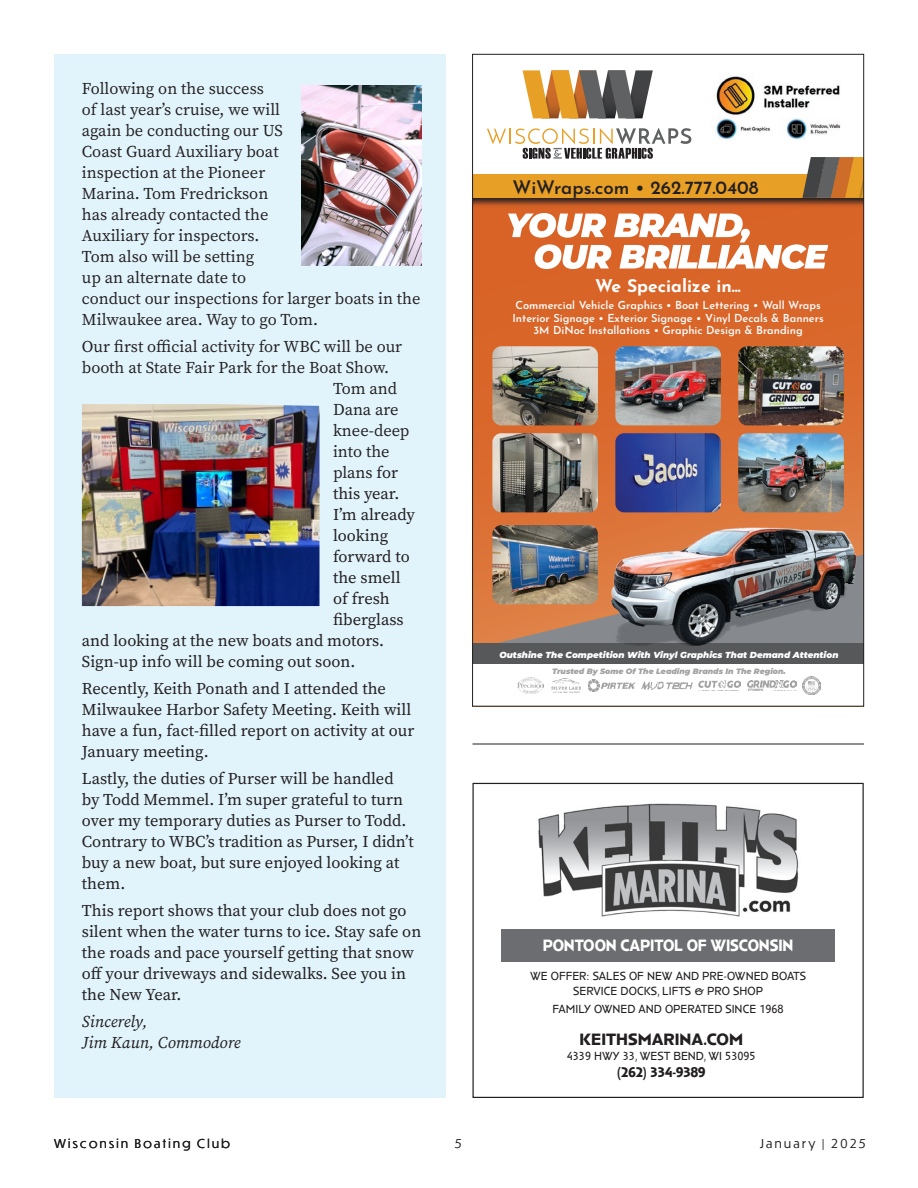
<style>
.page{position:relative;width:918px;height:1188px;background:#fff}
.page>*{position:absolute;margin:0;border:0;box-sizing:border-box;transform-origin:0 0}
.t1{font:600 18.6px "Josefin Sans";color:#231f20}
.t2{font:700 17.55px "Josefin Sans";color:#fff}
.t3{font:700 16.95px "Anisette Std Petite";letter-spacing:-.01em;color:#fff;scale:.82 1}
.t4{font:700 16.95px "Anisette Std Petite";color:#231f20;scale:.9 1}
.Text{font:16.5px/21px "Source Serif Variable";color:#231f20}
.Text-2{font:italic 16.5px/21px "Source Serif Variable";color:#231f20}
.t5{font:700 14.55px "Anisette Std Petite";color:#231f20;scale:.9 1}
.t6{font:12.15px "Anisette Std Petite";color:#231f20;scale:.9 1}
.t7{font:12px "Dunbar Tall";letter-spacing:.2em;color:#231f20}
.t8{font:600 10.95px/12.5px "Josefin Sans";color:#fff;text-align:center}
.t9{font:italic 900 8.7px "Montserrat";color:#fff}
.t10{font:italic 900 7.8px "Montserrat";color:#434446}
</style>
<div class="page">
<div style="left:54px;top:54px;width:392px;height:1044px;background:#e1f4fc"></div>
<div style="left:473px;top:54px;width:391px;height:652px;background:#d96529"></div>
<div style="left:473px;top:54px;width:391px;height:131px;background:#fff"></div>
<img style="left:522px;top:70px;width:137px;height:58px">
<svg style="left:523px;top:70px;width:130px;height:48px"></svg>
<svg style="left:487px;top:128px;width:204px;height:12px"></svg>
<img style="left:716px;top:76px;width:125px;height:64px">
<img style="left:474px;top:140px;width:388px;height:66px">
<div style="left:473px;top:174px;width:391px;height:24px;background:#e89f25"></div>
<svg style="left:802px;top:157px;width:60px;height:41px"></svg>
<svg style="left:474px;top:555px;width:388px;height:89px;background:#cd7f50"></svg>
<div style="left:473px;top:644px;width:391px;height:21px;background:#57585a"></div>
<div style="left:473px;top:665px;width:391px;height:41px;background:#fff"></div>
<img style="left:803px;top:677px;width:17px;height:17px">
<img style="left:552px;top:678px;width:29px;height:15px">
<img style="left:518px;top:677px;width:26px;height:17px">
<img style="left:588px;top:679px;width:48px;height:13px">
<img style="left:642px;top:681px;width:50px;height:9px">
<img style="left:748px;top:680px;width:49px;height:11px">
<img style="left:698px;top:680px;width:42px;height:11px">
<svg style="left:508px;top:213px;width:320px;height:56px"></svg>
<img style="left:615px;top:433px;width:106px;height:20px">
<img style="left:738px;top:433px;width:106px;height:20px">
<img style="left:492px;top:433px;width:106px;height:79px">
<img style="left:615px;top:346px;width:106px;height:79px">
<img style="left:738px;top:346px;width:106px;height:79px">
<img style="left:492px;top:346px;width:106px;height:79px">
<img style="left:492px;top:525px;width:75px;height:79px">
<img style="left:567px;top:453px;width:293px;height:212px">
<hr style="left:472px;top:744px;width:392px;height:1px;background:#231f20">
<div style="left:472px;top:783px;width:392px;height:315px;border:1px solid #231f20"></div>
<img style="left:538px;top:803px;width:261px;height:114px">
<div style="left:501px;top:929px;width:334px;height:32px;background:#6c6d70"></div>
<img style="left:302px;top:85px;width:120px;height:180px">
<img style="left:82px;top:404px;width:238px;height:202px">
<p class="Text" style="left:82px;top:78px;width:340px">Following on the success<br>of last year’s cruise, we will<br>again be conducting our US<br>Coast Guard Auxiliary boat<br>inspection at the Pioneer<br>Marina. Tom Fredrickson<br>has already contacted the<br>Auxiliary for inspectors.<br>Tom also will be setting<br>up an alternate date to<br>conduct our inspections for larger boats in the<br>Milwaukee area. Way to go Tom.</p>
<p class="Text" style="left:82px;top:336px;width:322px">Our first official activity for WBC will be our</p>
<p class="Text" style="left:82px;top:357px;width:309px">booth at State Fair Park for the Boat Show.</p>
<p class="Text" style="left:333px;top:378px;width:66px">Tom and</p>
<p class="Text" style="left:333px;top:399px;width:67px">Dana are</p>
<p class="Text" style="left:333px;top:420px;width:78px">knee-deep</p>
<p class="Text" style="left:333px;top:441px;width:58px">into the</p>
<p class="Text" style="left:333px;top:462px;width:67px">plans for</p>
<p class="Text" style="left:333px;top:483px;width:68px">this year.</p>
<p class="Text" style="left:333px;top:504px;width:84px">I’m already</p>
<p class="Text" style="left:333px;top:525px;width:57px">looking</p>
<p class="Text" style="left:333px;top:546px;width:78px">forward to</p>
<p class="Text" style="left:333px;top:567px;width:69px">the smell</p>
<p class="Text" style="left:333px;top:588px;width:58px">of fresh</p>
<p class="Text" style="left:333px;top:609px;width:72px">fiberglass</p>
<p class="Text" style="left:82px;top:630px;width:304px">and looking at the new boats and motors.</p>
<p class="Text" style="left:82px;top:651px;width:275px">Sign-up info will be coming out soon.</p>
<p class="Text" style="left:82px;top:678px;width:334px">Recently, Keith Ponath and I attended the Milwaukee Harbor Safety Meeting. Keith will have a fun, fact-filled report on activity at our January meeting.</p>
<p class="Text" style="left:82px;top:768px;width:333px">Lastly, the duties of Purser will be handled by Todd Memmel. I’m super grateful to turn over my temporary duties as Purser to Todd.<br>Contrary to WBC’s tradition as Purser, I didn’t buy a new boat, but sure enjoyed looking at them.</p>
<p class="Text" style="left:82px;top:900px;width:341px">This report shows that your club does not go silent when the water turns to ice. Stay safe on the roads and pace yourself getting that snow off your driveways and sidewalks. See you in the New Year.</p>
<p class="Text-2" style="left:82px;top:1011px;width:160px">Sincerely,<br>Jim Kaun, Commodore</p>
<p class="t1" style="left:513px;top:172px;width:248px">WiWraps.com • 262.777.0408</p>
<p class="t2" style="left:595px;top:270px;width:147px">We Specialize in...</p>
<p class="t8" style="left:512px;top:298px;width:313px">Commercial Vehicle Graphics • Boat Lettering • Wall Wraps<br>Interior Signage • Exterior Signage • Vinyl Decals &amp; Banners<br>3M DiNoc Installations • Graphic Design &amp; Branding</p>
<p class="t9" style="left:499px;top:649px;width:341px">Outshine The Competition With Vinyl Graphics That Demand Attention</p>
<p class="t10" style="left:552px;top:666px;width:235px">Trusted By Some Of The Leading Brands In The Region.</p>
<p class="t3" style="left:543px;top:936px;width:307px">PONTOON CAPITOL OF WISCONSIN</p>
<p class="t6" style="left:530px;top:970px;width:308px">WE OFFER: SALES OF NEW AND PRE-OWNED BOATS</p>
<p class="t6" style="left:573px;top:984px;width:213px">SERVICE DOCKS, LIFTS &amp; PRO SHOP</p>
<p class="t6" style="left:553px;top:1002px;width:258px">FAMILY OWNED AND OPERATED SINCE 1968</p>
<p class="t4" style="left:579px;top:1030px;width:183px">KEITHSMARINA.COM</p>
<p class="t6" style="left:567px;top:1049px;width:211px">4339 HWY 33, WEST BEND, WI 53095</p>
<p class="t5" style="left:617px;top:1064px;width:99px">(262) 334-9389</p>
<p class="t7" style="left:54px;top:1135px;width:177px">Wisconsin Boating Club</p>
<p class="t7" style="left:455px;top:1135px;width:8px">5</p>
<p class="t7" style="left:760px;top:1135px;width:107px">January | 2025</p>
</div>
